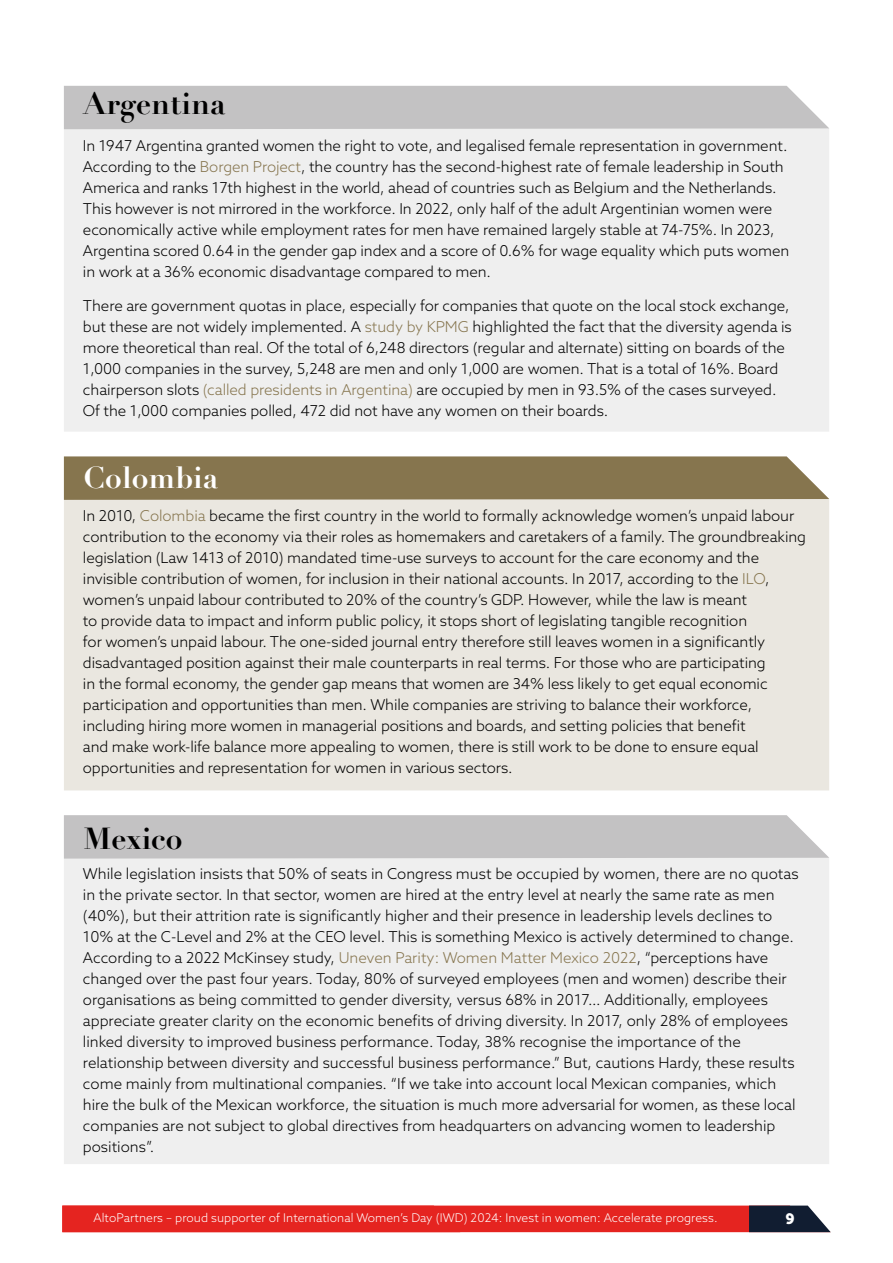
<style>
.page{position:relative;width:893px;height:1263px;background:#fff}
.page>*{position:absolute;margin:0;border:0;box-sizing:border-box;transform-origin:0 0}
.t1{font:700 30px "Didot LT Std";letter-spacing:.005em;color:#000}
.t2{font:700 30px "Didot LT Std";letter-spacing:.005em;color:#fff}
.t3{font:300 15px/21px "Azo Sans";letter-spacing:-.005em;color:#000}
.t4{font:15px "Museo Sans 900";color:#fff}
.t5{font:300 12px "Azo Sans";letter-spacing:.005em;color:#fff}
.s1{color:#86754e}
</style>
<div class="page">
<div style="left:64px;top:858px;width:765px;height:306px;background:#efefef"></div>
<div style="left:64px;top:815px;width:765px;height:43px;background:#c3c2c3"></div>
<div style="left:64px;top:500px;width:765px;height:290px;background:#eae7e0"></div>
<svg style="left:64px;top:456px;width:765px;height:44px;background:#8b7b56"></svg>
<div style="left:64px;top:129px;width:765px;height:303px;background:#efefef"></div>
<div style="left:64px;top:86px;width:765px;height:43px;background:#c3c2c3"></div>
<svg style="left:62px;top:1205px;width:769px;height:27px;background:#d32a28"></svg>
<h1 class="t1" style="left:83px;top:85px;width:144px">Argentina</h1>
<p class="t3" style="left:83px;top:135px;width:708px">In 1947 Argentina granted women the right to vote, and legalised female representation in government.<br>According to the <span class="s1">Borgen Project</span>, the country has the second-highest rate of female leadership in South America and ranks 17th highest in the world, ahead of countries such as Belgium and the Netherlands.<br>This however is not mirrored in the workforce. In 2022, only half of the adult Argentinian women were economically active while employment rates for men have remained largely stable at 74-75%. In 2023, Argentina scored 0.64 in the gender gap index and a score of 0.6% for wage equality which puts women in work at a 36% economic disadvantage compared to men.</p>
<p class="t3" style="left:83px;top:295px;width:710px">There are government quotas in place, especially for companies that quote on the local stock exchange, but these are not widely implemented. A <span class="s1">study by KPMG</span> highlighted the fact that the diversity agenda is more theoretical than real. Of the total of 6,248 directors (regular and alternate) sitting on boards of the 1,000 companies in the survey, 5,248 are men and only 1,000 are women. That is a total of 16%. Board chairperson slots <span class="s1">(called presidents in Argentina)</span> are occupied by men in 93.5% of the cases surveyed.<br>Of the 1,000 companies polled, 472 did not have any women on their boards.</p>
<h1 class="t2" style="left:83px;top:459px;width:137px">Colombia</h1>
<p class="t3" style="left:83px;top:505px;width:725px">In 2010, <span class="s1">Colombia</span> became the first country in the world to formally acknowledge women’s unpaid labour contribution to the economy via their roles as homemakers and caretakers of a family. The groundbreaking legislation (Law 1413 of 2010) mandated time-use surveys to account for the care economy and the invisible contribution of women, for inclusion in their national accounts. In 2017, according to the <span class="s1">ILO</span>, women’s unpaid labour contributed to 20% of the country’s GDP. However, while the law is meant<br>to provide data to impact and inform public policy, it stops short of legislating tangible recognition<br>for women’s unpaid labour. The one-sided journal entry therefore still leaves women in a significantly disadvantaged position against their male counterparts in real terms. For those who are participating<br>in the formal economy, the gender gap means that women are 34% less likely to get equal economic participation and opportunities than men. While companies are striving to balance their workforce, including hiring more women in managerial positions and boards, and setting policies that benefit<br>and make work-life balance more appealing to women, there is still work to be done to ensure equal opportunities and representation for women in various sectors.</p>
<h1 class="t1" style="left:83px;top:820px;width:101px">Mexico</h1>
<p class="t3" style="left:83px;top:863px;width:717px">While legislation insists that 50% of seats in Congress must be occupied by women, there are no quotas in the private sector. In that sector, women are hired at the entry level at nearly the same rate as men (40%), but their attrition rate is significantly higher and their presence in leadership levels declines to 10% at the C-Level and 2% at the CEO level. This is something Mexico is actively determined to change.<br>According to a 2022 McKinsey study, <span class="s1">Uneven Parity: Women Matter Mexico 2022</span>, “perceptions have changed over the past four years. Today, 80% of surveyed employees (men and women) describe their organisations as being committed to gender diversity, versus 68% in 2017… Additionally, employees appreciate greater clarity on the economic benefits of driving diversity. In 2017, only 28% of employees linked diversity to improved business performance. Today, 38% recognise the importance of the relationship between diversity and successful business performance.” But, cautions Hardy, these results come mainly from multinational companies. “If we take into account local Mexican companies, which hire the bulk of the Mexican workforce, the situation is much more adversarial for women, as these local companies are not subject to global directives from headquarters on advancing women to leadership positions”.</p>
<p class="t5" style="left:94px;top:1210px;width:626px">AltoPartners – proud supporter of International Women’s Day (IWD) 2024: Invest in women: Accelerate progress.</p>
<p class="t4" style="left:785px;top:1210px;width:11px">9</p>
</div>
